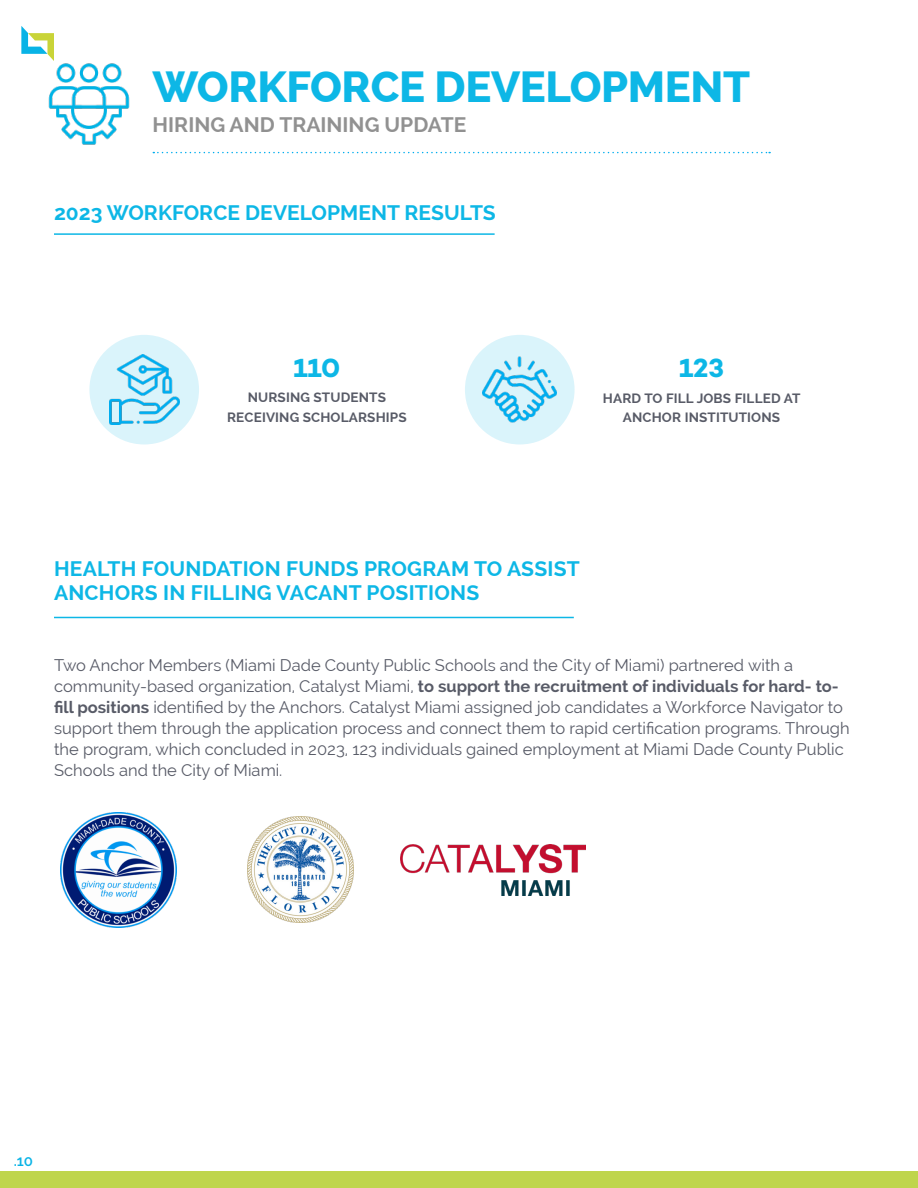
<style>
.page{position:relative;width:918px;height:1188px;background:#fff}
.page>*{position:absolute;margin:0;border:0;box-sizing:border-box;transform-origin:0 0}
.t1{font:800 43.5px "Raleway";letter-spacing:-.01em;color:#0db7e6}
.t2{font:700 26.7px "Campton";letter-spacing:-.005em;color:#0db7e6}
.t3{font:700 21px "Raleway";letter-spacing:.01em;color:#0db7e6}
.t4{font:700 21px "Raleway";color:#919191}
.t5{font:16.5px/21px "Raleway";color:#585b67}
.t6{font:600 15px "Raleway";color:#08b3e6}
.t7{font:700 13.5px/19.5px "Raleway";letter-spacing:.01em;color:#585b67;text-align:center}
.s1{font-weight:700}
</style>
<div class="page">
<svg style="left:21px;top:26px;width:33px;height:29px"></svg>
<div style="left:465px;top:335px;width:110px;height:109px;background:#daf4fb;border-radius:50%"></div>
<div style="left:89px;top:335px;width:110px;height:109px;background:#daf4fb;border-radius:50%"></div>
<img style="left:248px;top:817px;width:105px;height:106px">
<img style="left:61px;top:812px;width:115px;height:115px">
<img style="left:109px;top:355px;width:70px;height:70px">
<img style="left:483px;top:356px;width:74px;height:67px">
<hr style="left:54px;top:617px;width:520px;height:1px;background:#0db7e6">
<hr style="left:54px;top:233px;width:441px;height:2px;background:#0db7e6">
<svg style="left:153px;top:152px;width:617px;height:1px"></svg>
<img style="left:48px;top:55px;width:82px;height:90px">
<img style="left:400px;top:844px;width:185px;height:51px">
<div style="left:0;top:1172px;width:918px;height:16px;background:#bfd54d"></div>
<p class="t1" style="left:153px;top:62px;width:599px">WORKFORCE DEVELOPMENT</p>
<p class="t4" style="left:153px;top:113px;width:315px">HIRING AND TRAINING UPDATE</p>
<p class="t3" style="left:54px;top:200px;width:443px">2023 WORKFORCE DEVELOPMENT RESULTS</p>
<p class="t2" style="left:293px;top:350px;width:49px">110</p>
<p class="t7" style="left:248px;top:388px;width:140px">NURSING STUDENTS</p>
<p class="t7" style="left:227px;top:407px;width:181px">RECEIVING SCHOLARSHIPS</p>
<p class="t2" style="left:679px;top:351px;width:46px">123</p>
<p class="t7" style="left:603px;top:389px;width:199px">HARD TO FILL JOBS FILLED AT<br>ANCHOR INSTITUTIONS</p>
<p class="t3" style="left:54px;top:557px;width:527px">HEALTH FOUNDATION FUNDS PROGRAM TO ASSIST</p>
<p class="t3" style="left:54px;top:581px;width:427px">ANCHORS IN FILLING VACANT POSITIONS</p>
<p class="t5" style="left:54px;top:655px;width:797px">Two Anchor Members (Miami Dade County Public Schools and the City of Miami) partnered with a community-based organization, Catalyst Miami, <span class="s1">to support the recruitment of individuals for hard- to&shy;fill positions</span> identified by the Anchors. Catalyst Miami assigned job candidates a Workforce Navigator to support them through the application process and connect them to rapid certification programs. Through the program, which concluded in 2023, 123 individuals gained employment at Miami Dade County Public Schools and the City of Miami.</p>
<p class="t6" style="left:14px;top:1153px;width:21px">.10</p>
</div>
